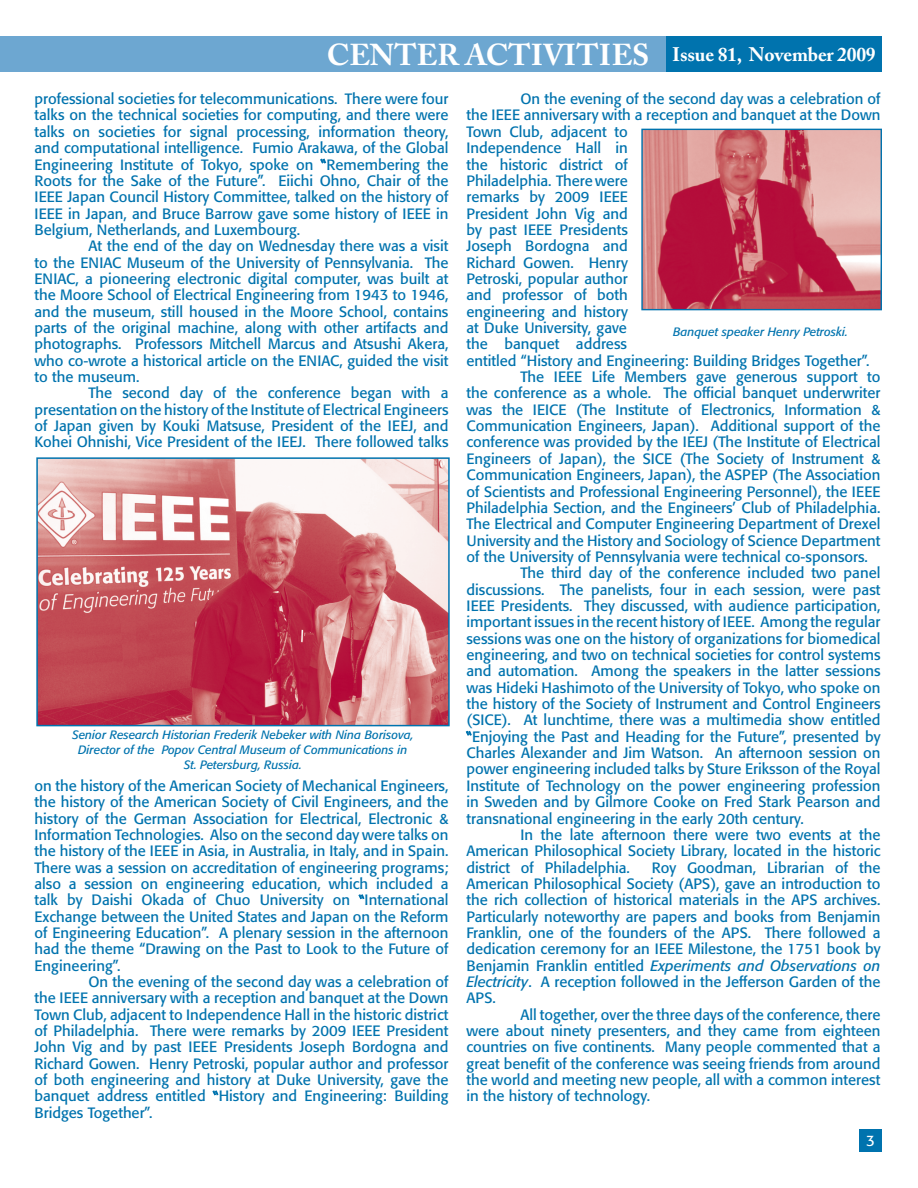
<style>
.page{position:relative;width:918px;height:1188px;background:#fff}
.page>*{position:absolute;margin:0;border:0;box-sizing:border-box;transform-origin:0 0}
.t1{font:700 30px "Adobe Caslon Pro";color:#fff}
.t2{font:700 19.5px "Adobe Caslon Pro";letter-spacing:-.01em;color:#fff}
.t3{font:15px "Formata BQ";color:#fff}
.t4{font:14.85px/16.4px "Formata BQ";color:#0073ae;text-align:justify}
.t5{font:italic 12px/15px "Formata BQ";color:#0073ae;text-align:center}
.s1{font-family:"Skia"}
.s2{font-style:italic}
</style>
<div class="page">
<div style="left:0;top:36px;width:882px;height:36px;background:#6da7d1"></div>
<div style="left:666px;top:36px;width:216px;height:36px;background:#0073ae"></div>
<div style="left:859px;top:1130px;width:23px;height:22px;background:#0073ae"></div>
<svg style="left:320px;top:159px;width:6px;height:4px"></svg>
<svg style="left:359px;top:894px;width:5px;height:5px"></svg>
<svg style="left:213px;top:1091px;width:5px;height:4px"></svg>
<svg style="left:466px;top:731px;width:6px;height:5px"></svg>
<img style="left:39px;top:460px;width:408px;height:263px">
<div style="left:36px;top:457px;width:414px;height:269px;border:2px solid #0073ae"></div>
<img style="left:643px;top:131px;width:237px;height:177px">
<div style="left:641px;top:129px;width:241px;height:181px;border:1px solid #0073ae"></div>
<h1 class="t1" style="left:327px;top:37px;width:324px">CENTER ACTIVITIES</h1>
<h2 class="t2" style="left:672px;top:43px;width:205px">Issue 81, November 2009</h2>
<p class="t4" style="left:34px;top:91px;width:416px">professional societies for telecommunications. There were four talks on the technical societies for computing, and there were talks on societies for signal processing, information theory, and computational intelligence. Fumio Arakawa, of the Global Engineering Institute of Tokyo, spoke on <span class="s1">“</span>Remembering the Roots for the Sake of the Future”. Eiichi Ohno, Chair of the IEEE Japan Council History Committee, talked on the history of IEEE in Japan, and Bruce Barrow gave some history of IEEE in Belgium, Netherlands, and Luxembourg.</p>
<p class="t4" style="left:34px;top:238px;width:416px;text-indent:54px">At the end of the day on Wednesday there was a visit to the ENIAC Museum of the University of Pennsylvania. The ENIAC, a pioneering electronic digital computer, was built at the Moore School of Electrical Engineering from 1943 to 1946, and the museum, still housed in the Moore School, contains parts of the original machine, along with other artifacts and photographs. Professors Mitchell Marcus and Atsushi Akera, who co-wrote a historical article on the ENIAC, guided the visit to the museum.</p>
<p class="t4" style="left:34px;top:385px;width:416px;text-indent:54px">The second day of the conference began with a presentation on the history of the Institute of Electrical Engineers of Japan given by Kouki Matsuse, President of the IEEJ, and Kohei Ohnishi, Vice President of the IEEJ. There followed talks</p>
<p class="t5" style="left:72px;top:727px;width:343px">Senior Research Historian Frederik Nebeker with Nina Borisova,<br>Director of the Popov Central Museum of Communications in<br>St. Petersburg, Russia.</p>
<p class="t4" style="left:34px;top:777px;width:416px">on the history of the American Society of Mechanical Engineers, the history of the American Society of Civil Engineers, and the history of the German Association for Electrical, Electronic &amp; Information Technologies. Also on the second day were talks on the history of the IEEE in Asia, in Australia, in Italy, and in Spain.<br>There was a session on accreditation of engineering programs; also a session on engineering education, which included a talk by Daishi Okada of Chuo University on <span class="s1">“</span>International Exchange between the United States and Japan on the Reform of Engineering Education”. A plenary session in the afternoon had the theme “Drawing on the Past to Look to the Future of Engineering”.</p>
<p class="t4" style="left:34px;top:974px;width:416px;text-indent:54px">On the evening of the second day was a celebration of the IEEE anniversary with a reception and banquet at the Down Town Club, adjacent to Independence Hall in the historic district of Philadelphia. There were remarks by 2009 IEEE President John Vig and by past IEEE Presidents Joseph Bordogna and Richard Gowen. Henry Petroski, popular author and professor of both engineering and history at Duke University, gave the banquet address entitled <span class="s1">“</span>History and Engineering: Building Bridges Together”.</p>
<p class="t4" style="left:520px;top:91px;width:362px">On the evening of the second day was a celebration of</p>
<p class="t4" style="left:466px;top:107px;width:415px">the IEEE anniversary with a reception and banquet at the Down</p>
<p class="t4" style="left:466px;top:123px;width:163px">Town Club, adjacent to</p>
<p class="t4" style="left:466px;top:140px;width:163px">Independence Hall in</p>
<p class="t4" style="left:466px;top:156px;width:163px">the historic district of</p>
<p class="t4" style="left:466px;top:172px;width:163px">Philadelphia. There were</p>
<p class="t4" style="left:466px;top:189px;width:163px">remarks by 2009 IEEE</p>
<p class="t4" style="left:466px;top:205px;width:163px">President John Vig and</p>
<p class="t4" style="left:466px;top:221px;width:163px">by past IEEE Presidents</p>
<p class="t4" style="left:466px;top:238px;width:163px">Joseph Bordogna and</p>
<p class="t4" style="left:466px;top:254px;width:163px">Richard Gowen. Henry</p>
<p class="t4" style="left:466px;top:271px;width:163px">Petroski, popular author</p>
<p class="t4" style="left:466px;top:287px;width:163px">and professor of both</p>
<p class="t4" style="left:466px;top:303px;width:163px">engineering and history</p>
<p class="t4" style="left:466px;top:320px;width:162px">at Duke University, gave</p>
<p class="t4" style="left:466px;top:336px;width:162px">the banquet address</p>
<p class="t4" style="left:466px;top:352px;width:404px">entitled “History and Engineering: Building Bridges Together”.</p>
<p class="t4" style="left:520px;top:369px;width:362px">The IEEE Life Members gave generous support to</p>
<p class="t4" style="left:466px;top:385px;width:415px">the conference as a whole. The official banquet underwriter</p>
<p class="t4" style="left:466px;top:401px;width:415px">was the IEICE (The Institute of Electronics, Information &amp;</p>
<p class="t4" style="left:466px;top:418px;width:416px">Communication Engineers, Japan). Additional support of the</p>
<p class="t4" style="left:466px;top:434px;width:415px">conference was provided by the IEEJ (The Institute of Electrical</p>
<p class="t4" style="left:466px;top:450px;width:416px">Engineers of Japan), the SICE (The Society of Instrument &amp;</p>
<p class="t4" style="left:466px;top:467px;width:416px">Communication Engineers, Japan), the ASPEP (The Association</p>
<p class="t4" style="left:466px;top:483px;width:415px">of Scientists and Professional Engineering Personnel), the IEEE</p>
<p class="t4" style="left:466px;top:499px;width:415px">Philadelphia Section, and the Engineers’ Club of Philadelphia.</p>
<p class="t4" style="left:466px;top:516px;width:415px">The Electrical and Computer Engineering Department of Drexel</p>
<p class="t4" style="left:466px;top:532px;width:416px">University and the History and Sociology of Science Department</p>
<p class="t4" style="left:466px;top:548px;width:403px">of the University of Pennsylvania were technical co-sponsors.</p>
<p class="t4" style="left:520px;top:565px;width:361px">The third day of the conference included two panel</p>
<p class="t4" style="left:466px;top:581px;width:415px">discussions. The panelists, four in each session, were past</p>
<p class="t4" style="left:466px;top:598px;width:416px">IEEE Presidents. They discussed, with audience participation,</p>
<p class="t4" style="left:466px;top:614px;width:416px">important issues in the recent history of IEEE. Among the regular</p>
<p class="t4" style="left:466px;top:630px;width:416px">sessions was one on the history of organizations for biomedical</p>
<p class="t4" style="left:466px;top:647px;width:416px">engineering, and two on technical societies for control systems</p>
<p class="t4" style="left:466px;top:663px;width:416px">and automation. Among the speakers in the latter sessions</p>
<p class="t4" style="left:466px;top:679px;width:415px">was Hideki Hashimoto of the University of Tokyo, who spoke on</p>
<p class="t4" style="left:466px;top:696px;width:416px">the history of the Society of Instrument and Control Engineers</p>
<p class="t4" style="left:466px;top:712px;width:415px">(SICE). At lunchtime, there was a multimedia show entitled</p>
<p class="t4" style="left:466px;top:728px;width:416px"><span class="s1">“</span>Enjoying the Past and Heading for the Future”, presented by</p>
<p class="t4" style="left:466px;top:745px;width:416px">Charles Alexander and Jim Watson. An afternoon session on</p>
<p class="t4" style="left:466px;top:761px;width:416px">power engineering included talks by Sture Eriksson of the Royal</p>
<p class="t4" style="left:466px;top:777px;width:415px">Institute of Technology on the power engineering profession</p>
<p class="t4" style="left:466px;top:794px;width:416px">in Sweden and by Gilmore Cooke on Fred Stark Pearson and</p>
<p class="t4" style="left:466px;top:810px;width:339px">transnational engineering in the early 20th century.</p>
<p class="t4" style="left:520px;top:826px;width:362px">In the late afternoon there were two events at the</p>
<p class="t4" style="left:466px;top:843px;width:416px">American Philosophical Society Library, located in the historic</p>
<p class="t4" style="left:466px;top:859px;width:165px">district of Philadelphia.</p>
<p class="t5" style="left:673px;top:324px;width:176px">Banquet speaker Henry Petroski.</p>
<p class="t4" style="left:466px;top:859px;width:416px;text-indent:185px">Roy Goodman, Librarian of the American Philosophical Society (APS), gave an introduction to the rich collection of historical materials in the APS archives.<br>Particularly noteworthy are papers and books from Benjamin Franklin, one of the founders of the APS. There followed a dedication ceremony for an IEEE Milestone, the 1751 book by Benjamin Franklin entitled <span class="s2">Experiments and Observations on Electricity</span>. A reception followed in the Jefferson Garden of the APS.</p>
<p class="t4" style="left:466px;top:1006px;width:416px;text-indent:54px">All together, over the three days of the conference, there were about ninety presenters, and they came from eighteen countries on five continents. Many people commented that a great benefit of the conference was seeing friends from around the world and meeting new people, all with a common interest in the history of technology.</p>
<p class="t3" style="left:866px;top:1132px;width:10px">3</p>
</div>
